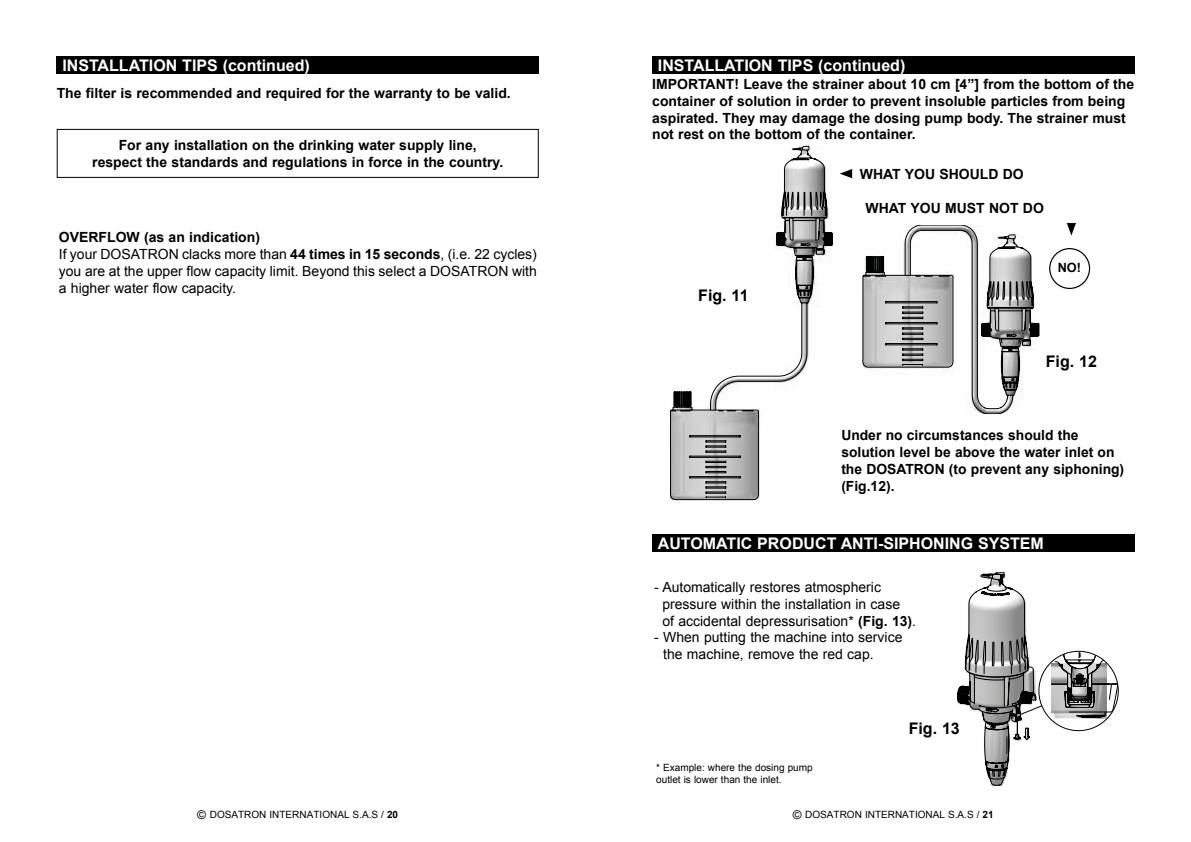
<style>
.page{position:relative;width:1191px;height:842px;background:#fff}
.page>*{position:absolute;margin:0;border:0;box-sizing:border-box;transform-origin:0 0}
.t1{font:700 16px "Arial";color:#fff}
.t2{font:700 16px "Arial";color:#000}
.t3{font:700 14px/16.8px "Arial";color:#000}
.t4{font:14px/16.8px "Arial";color:#000}
.t5{font:700 12.8px "Arial";color:#000}
.t6{font:10px/12px "Arial";color:#000}
.s1{font-weight:700}
.s2{font-size:12px}
</style>
<div class="page">
<svg style="left:792px;top:145px;width:40px;height:111px"></svg>
<svg style="left:670px;top:158px;width:153px;height:342px"></svg>
<svg style="left:863px;top:225px;width:176px;height:189px"></svg>
<svg style="left:957px;top:572px;width:161px;height:213px"></svg>
<div style="left:1049px;top:248px;width:41px;height:41px;border:1px solid #000;border-radius:50%"></div>
<div style="left:57px;top:57px;width:482px;height:17px;background:#000"></div>
<div style="left:652px;top:57px;width:482px;height:17px;background:#000"></div>
<div style="left:652px;top:535px;width:482px;height:17px;background:#000"></div>
<div style="left:57px;top:129px;width:482px;height:49px;border:1px solid #000"></div>
<svg style="left:839px;top:169px;width:13px;height:9px"></svg>
<svg style="left:1066px;top:223px;width:10px;height:12px"></svg>
<p class="t1" style="left:62px;top:55px;width:249px">INSTALLATION TIPS (continued)</p>
<p class="t1" style="left:658px;top:55px;width:249px">INSTALLATION TIPS (continued)</p>
<p class="t3" style="left:57px;top:85px;width:455px">The filter is recommended and required for the warranty to be valid.</p>
<p class="t3" style="left:92px;top:137px;width:412px;text-align:center">For any installation on the drinking water supply line, respect the standards and regulations in force in the country.</p>
<p class="t4" style="left:59px;top:229px;width:479px"><span class="s1">OVERFLOW (as an indication)<br></span>If your DOSATRON clacks more than <span class="s1">44 times in 15 seconds</span>, (i.e. 22 cycles) you are at the upper flow capacity limit. Beyond this select a DOSATRON with a higher water flow capacity.</p>
<p class="t3" style="left:652px;top:76px;width:483px">IMPORTANT! Leave the strainer about 10 cm [4”] from the bottom of the container of solution in order to prevent insoluble particles from being aspirated. They may damage the dosing pump body. The strainer must not rest on the bottom of the container.</p>
<p class="t2" style="left:698px;top:284px;width:52px">Fig. 11</p>
<p class="t3" style="left:859px;top:166px;width:165px">WHAT YOU SHOULD DO</p>
<p class="t3" style="left:865px;top:200px;width:180px">WHAT YOU MUST NOT DO</p>
<p class="t5" style="left:1057px;top:259px;width:25px">NO!</p>
<p class="t2" style="left:1045px;top:351px;width:53px">Fig. 12</p>
<p class="t3" style="left:841px;top:428px;width:284px">Under no circumstances should the solution level be above the water inlet on the DOSATRON (to prevent any siphoning) (Fig.12).</p>
<p class="t1" style="left:658px;top:533px;width:387px">AUTOMATIC PRODUCT ANTI-SIPHONING SYSTEM</p>
<p class="t4" style="left:662px;top:579px;width:255px;text-indent:-8px">- Automatically restores atmospheric pressure within the installation in case<br>of accidental depressurisation* <span class="s1">(Fig. 13)</span>.</p>
<p class="t4" style="left:663px;top:629px;width:241px;text-indent:-9px">- When putting the machine into service the machine, remove the red cap.</p>
<p class="t6" style="left:656px;top:762px;width:158px">* Example: where the dosing pump outlet is lower than the inlet.</p>
<p class="t2" style="left:908px;top:718px;width:53px">Fig. 13</p>
<p class="t6" style="left:197px;top:809px;width:202px"><span class="s2">©</span> DOSATRON INTERNATIONAL S.A.S / <span class="s1">20</span></p>
<p class="t6" style="left:792px;top:809px;width:202px"><span class="s2">©</span> DOSATRON INTERNATIONAL S.A.S / <span class="s1">21</span></p>
</div>
